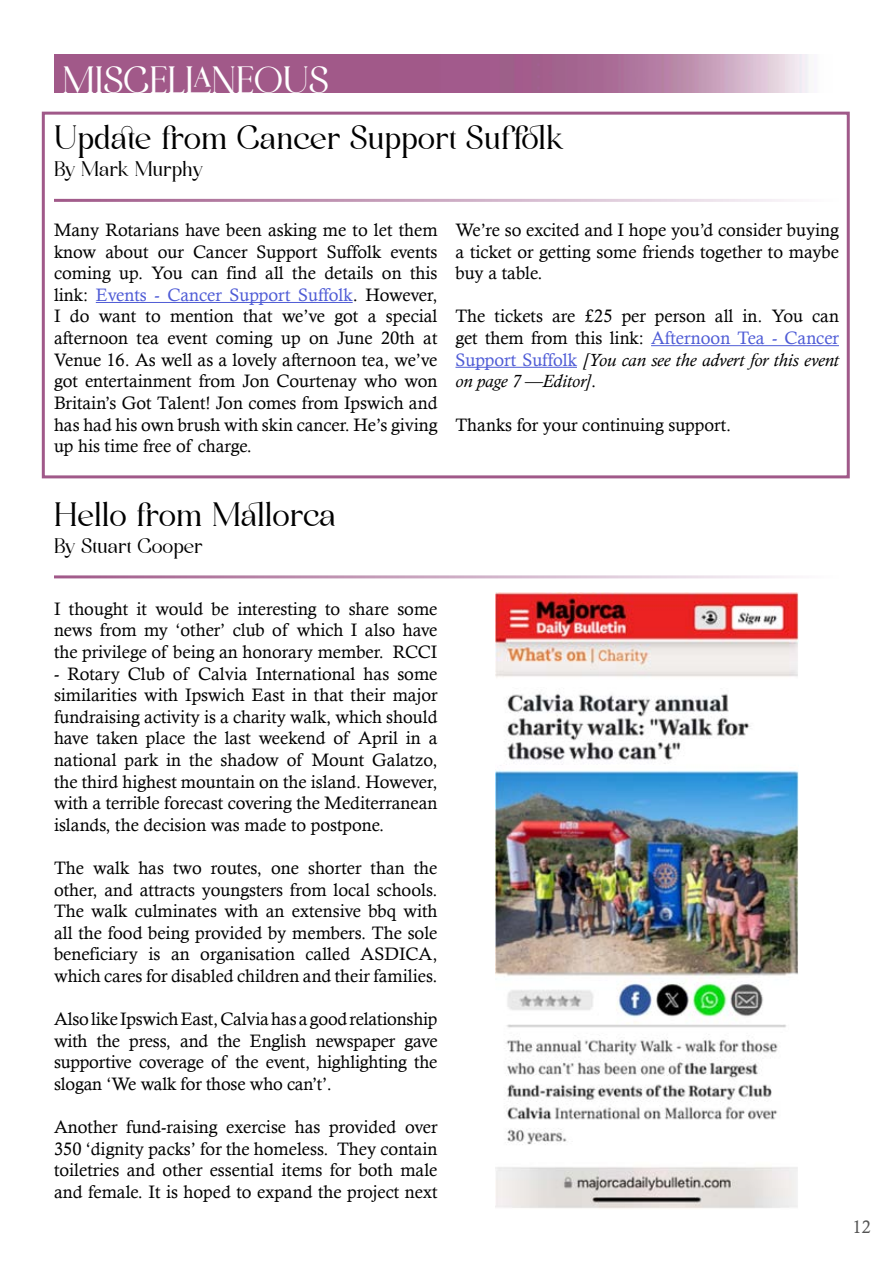
<style>
.page{position:relative;width:893px;height:1263px;background:#fff}
.page>*{position:absolute;margin:0;border:0;box-sizing:border-box;transform-origin:0 0}
.t1{font:27px "agright";color:#fff}
.t2{font:24px "agright";color:#000}
.t3{font:18px/21.6px "Calisto";color:#000;text-align:justify}
.t4{font:18px "Calisto";color:#545454}
.t5{font:15px "agright";color:#000}
.s1{color:#4f5cd6}
.s2{font-style:italic}
</style>
<div class="page">
<img style="left:54px;top:54px;width:754px;height:38px">
<hr style="left:96px;top:302px;width:257px;height:1px;background:#4f5cd6">
<hr style="left:651px;top:345px;width:188px;height:1px;background:#4f5cd6">
<hr style="left:455px;top:367px;width:122px;height:1px;background:#4f5cd6">
<img style="left:495px;top:592px;width:303px;height:617px">
<div style="left:42px;top:112px;width:808px;height:366px;border:3px solid #a05989"></div>
<h1 class="t1" style="left:63px;top:68px;width:268px">MISCELLANEOUS</h1>
<h2 class="t2" style="left:54px;top:127px;width:511px">Update from Cancer Support Suffolk</h2>
<p class="t5" style="left:54px;top:162px;width:150px">By Mark Murphy</p>
<p class="t3" style="left:54px;top:219px;width:385px">Many Rotarians have been asking me to let them know about our Cancer Support Suffolk events coming up. You can find all the details on this link: <span class="s1">Events - Cancer Support Suffolk</span>. However, I do want to mention that we’ve got a special afternoon tea event coming up on June 20th at Venue 16. As well as a lovely afternoon tea, we’ve got entertainment from Jon Courtenay who won Britain’s Got Talent! Jon comes from Ipswich and has had his own brush with skin cancer. He’s giving up his time free of charge.</p>
<p class="t3" style="left:455px;top:219px;width:385px">We’re so excited and I hope you’d consider buying a ticket or getting some friends together to maybe buy a table.</p>
<p class="t3" style="left:455px;top:305px;width:385px">The tickets are £25 per person all in. You can get them from this link: <span class="s1">Afternoon Tea - Cancer Support Suffolk</span> <span class="s2">[You can see the advert for this event on page 7 —Editor]</span>.</p>
<p class="t3" style="left:455px;top:413px;width:277px">Thanks for your continuing support.</p>
<h2 class="t2" style="left:54px;top:503px;width:284px">Hello from Mallorca</h2>
<p class="t5" style="left:54px;top:539px;width:150px">By Stuart Cooper</p>
<p class="t3" style="left:54px;top:598px;width:385px">I thought it would be interesting to share some news from my ‘other’ club of which I also have the privilege of being an honorary member. RCCI</p>
<p class="t3" style="left:54px;top:662px;width:385px">- Rotary Club of Calvia International has some similarities with Ipswich East in that their major fundraising activity is a charity walk, which should have taken place the last weekend of April in a national park in the shadow of Mount Galatzo, the third highest mountain on the island. However, with a terrible forecast covering the Mediterranean islands, the decision was made to postpone.</p>
<p class="t3" style="left:54px;top:857px;width:385px">The walk has two routes, one shorter than the other, and attracts youngsters from local schools.<br>The walk culminates with an extensive bbq with all the food being provided by members. The sole beneficiary is an organisation called ASDICA, which cares for disabled children and their families.</p>
<p class="t3" style="left:54px;top:1008px;width:385px">Also like Ipswich East, Calvia has a good relationship with the press, and the English newspaper gave supportive coverage of the event, highlighting the slogan ‘We walk for those who can’t’.</p>
<p class="t3" style="left:54px;top:1116px;width:385px">Another fund-raising exercise has provided over 350 ‘dignity packs’ for the homeless. They contain toiletries and other essential items for both male and female. It is hoped to expand the project next</p>
<p class="t4" style="left:852px;top:1216px;width:20px">12</p>
</div>
